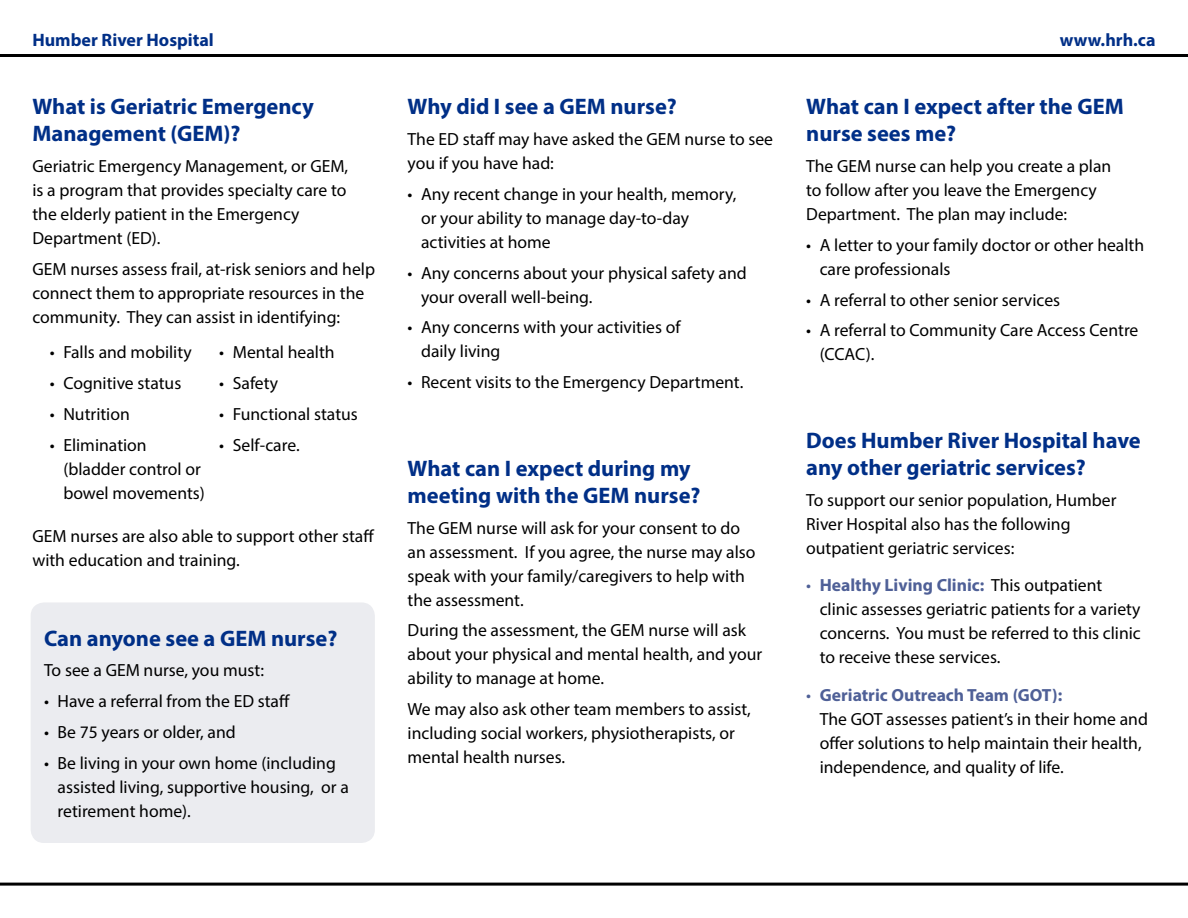
<style>
.page{position:relative;width:1188px;height:918px;background:#fff}
.page>*{position:absolute;margin:0;border:0;box-sizing:border-box;transform-origin:0 0}
.t1{font:700 22.5px/27px "Myriad Pro";color:#002f87}
.t2{font:700 18px "Myriad Pro";color:#002f87}
.t3{font:17.7px/24px "Myriad Pro";color:#000}
.s1{color:#4f6097}
.s2{font-weight:700;color:#4f6097}
</style>
<div class="page">
<hr style="left:0;top:54px;width:1188px;height:3px;background:#000">
<hr style="left:0;top:883px;width:1188px;height:3px;background:#000">
<div style="left:31px;top:602px;width:344px;height:241px;background:#ebecf0;border-radius:14px"></div>
<p class="t2" style="left:32px;top:28px;width:183px">Humber River Hospital</p>
<p class="t2" style="left:1060px;top:28px;width:97px">www.hrh.ca</p>
<p class="t1" style="left:32px;top:93px;width:283px">What is Geriatric Emergency<br>Management (GEM)?</p>
<p class="t3" style="left:32px;top:154px;width:317px">Geriatric Emergency Management, or GEM, is a program that provides specialty care to the elderly patient in the Emergency Department (ED).</p>
<p class="t3" style="left:32px;top:257px;width:344px">GEM nurses assess frail, at-risk seniors and help connect them to appropriate resources in the community. They can assist in identifying:</p>
<p class="t3" style="left:50px;top:340px;width:143px">• Falls and mobility</p>
<p class="t3" style="left:50px;top:371px;width:133px">• Cognitive status</p>
<p class="t3" style="left:50px;top:402px;width:82px">• Nutrition</p>
<p class="t3" style="left:63px;top:432px;width:143px;text-indent:-14px">• Elimination (bladder control or bowel movements)</p>
<p class="t3" style="left:219px;top:340px;width:117px">• Mental health</p>
<p class="t3" style="left:219px;top:371px;width:60px">• Safety</p>
<p class="t3" style="left:219px;top:402px;width:140px">• Functional status</p>
<p class="t3" style="left:219px;top:432px;width:82px">• Self-care.</p>
<p class="t3" style="left:32px;top:524px;width:343px">GEM nurses are also able to support other staff with education and training.</p>
<p class="t1" style="left:44px;top:624px;width:295px">Can anyone see a GEM nurse?</p>
<p class="t3" style="left:44px;top:658px;width:221px">To see a GEM nurse, you must:</p>
<p class="t3" style="left:44px;top:689px;width:247px">• Have a referral from the ED staff</p>
<p class="t3" style="left:44px;top:720px;width:193px">• Be 75 years or older, and</p>
<p class="t3" style="left:58px;top:750px;width:293px;text-indent:-14px">• Be living in your own home (including assisted living, supportive housing, or a retirement home).</p>
<p class="t1" style="left:408px;top:93px;width:271px">Why did I see a GEM nurse?</p>
<p class="t3" style="left:408px;top:127px;width:367px">The ED staff may have asked the GEM nurse to see you if you have had:</p>
<p class="t3" style="left:421px;top:182px;width:317px;text-indent:-14px">• Any recent change in your health, memory, or your ability to manage day-to-day activities at home</p>
<p class="t3" style="left:421px;top:260px;width:327px;text-indent:-14px">• Any concerns about your physical safety and your overall well-being.</p>
<p class="t3" style="left:421px;top:315px;width:261px;text-indent:-14px">• Any concerns with your activities of daily living</p>
<p class="t3" style="left:408px;top:370px;width:337px">• Recent visits to the Emergency Department.</p>
<p class="t1" style="left:408px;top:454px;width:294px">What can I expect during my meeting with the GEM nurse?</p>
<p class="t3" style="left:408px;top:515px;width:349px">The GEM nurse will ask for your consent to do an assessment. If you agree, the nurse may also speak with your family/caregivers to help with the assessment.</p>
<p class="t3" style="left:408px;top:618px;width:356px">During the assessment, the GEM nurse will ask about your physical and mental health, and your ability to manage at home.</p>
<p class="t3" style="left:408px;top:697px;width:345px">We may also ask other team members to assist, including social workers, physiotherapists, or mental health nurses.</p>
<p class="t1" style="left:806px;top:93px;width:319px">What can I expect after the GEM nurse sees me?</p>
<p class="t3" style="left:806px;top:154px;width:307px">The GEM nurse can help you create a plan to follow after you leave the Emergency<br>Department. The plan may include:</p>
<p class="t3" style="left:820px;top:233px;width:326px;text-indent:-14px">• A letter to your family doctor or other health care professionals</p>
<p class="t3" style="left:806px;top:287px;width:255px">• A referral to other senior services</p>
<p class="t3" style="left:820px;top:318px;width:320px;text-indent:-14px">• A referral to Community Care Access Centre (CCAC).</p>
<p class="t1" style="left:806px;top:426px;width:336px">Does Humber River Hospital have any other geriatric services?</p>
<p class="t3" style="left:806px;top:488px;width:312px">To support our senior population, Humber<br>River Hospital also has the following outpatient geriatric services:</p>
<p class="t3" style="left:820px;top:573px;width:323px;text-indent:-14px"><span class="s1">•</span> <span class="s2">Healthy Living Clinic:</span> This outpatient clinic assesses geriatric patients for a variety concerns. You must be referred to this clinic to receive these services.</p>
<p class="t3" style="left:820px;top:683px;width:330px;text-indent:-14px"><span class="s1">•</span> <span class="s2">Geriatric Outreach Team (GOT):<br></span>The GOT assesses patient’s in their home and offer solutions to help maintain their health, independence, and quality of life.</p>
</div>
